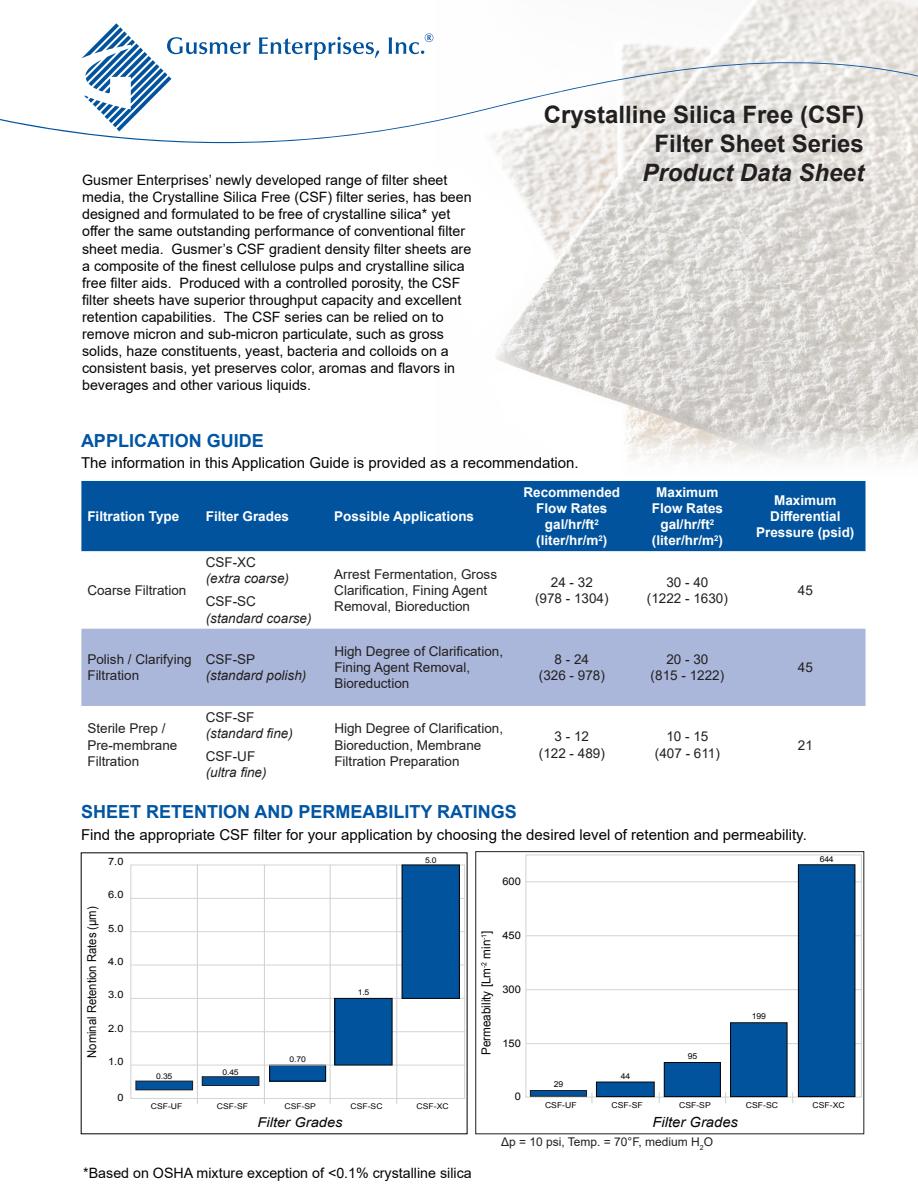
<style>
.page{position:relative;width:918px;height:1188px;background:#fff}
.page>*{position:absolute;margin:0;border:0;box-sizing:border-box;transform-origin:0 0}
.t1{font:700 24px/28.8px "Arial";color:#231f20;text-align:right}
.t2{font:italic 700 24px "Arial";color:#231f20}
.t3{font:700 18px "Arial";color:#0155a2}
.t4{font:15px "Arial";color:#040503}
.t5{font:14.25px/17.1px "Arial";color:#040503}
.t6{font:italic 13.95px "Arial";color:#050504;scale:1.06 1}
.t7{font:13.5px/16.2px "Arial";color:#231f20;text-align:center}
.t8{font:700 13.5px/16.2px "Arial";color:#fff;text-align:center}
.t9{font:italic 13.5px "Arial";color:#231f20}
.t10{font:italic 13.5px "Arial";color:#050504;scale:1.09 1}
.t11{font:12.3px "Arial";color:#050504;scale:.92 1}
.t12{font:12.3px "Arial";color:#050504;scale:.95 1}
.t13{font:12px "Arial";color:#231f20}
.t14{font:10.5px "Arial";color:#050504;scale:1.06 1}
.t15{font:10.05px "Arial";color:#050504;scale:1.09 1}
.t16{font:8.25px "Arial";color:#050504;scale:1.06 1}
.t17{font:7.95px "Arial";color:#050504;scale:1.09 1}
</style>
<div class="page">
<img style="left:433px;top:0;width:485px;height:462px">
<svg style="left:259px;top:37px;width:120px;height:23px"></svg>
<svg style="left:82px;top:23px;width:169px;height:57px"></svg>
<svg style="left:389px;top:33px;width:44px;height:21px"></svg>
<svg style="left:0;top:80px;width:562px;height:102px"></svg>
<svg style="left:557px;top:61px;width:361px;height:31px"></svg>
<div style="left:136px;top:1081px;width:57px;height:9px;background:#01539e"></div>
<div style="left:136px;top:1081px;width:57px;height:9px;border:1px solid #231f20"></div>
<hr style="left:197px;top:865px;width:1px;height:239px;background:#d1d2d4">
<hr style="left:264px;top:865px;width:1px;height:239px;background:#d1d2d4">
<hr style="left:330px;top:865px;width:1px;height:239px;background:#d1d2d4">
<hr style="left:397px;top:865px;width:1px;height:239px;background:#d1d2d4">
<div style="left:131px;top:865px;width:334px;height:234px;border:1px solid #d1d2d4"></div>
<div style="left:270px;top:1065px;width:56px;height:16px;background:#01539e"></div>
<hr style="left:131px;top:1065px;width:334px;height:1px;background:#d1d2d4">
<hr style="left:131px;top:1031px;width:334px;height:1px;background:#d1d2d4">
<hr style="left:131px;top:998px;width:334px;height:1px;background:#d1d2d4">
<hr style="left:131px;top:931px;width:334px;height:1px;background:#d1d2d4">
<div style="left:335px;top:998px;width:57px;height:67px;background:#01539e"></div>
<hr style="left:131px;top:965px;width:334px;height:1px;background:#d1d2d4">
<hr style="left:131px;top:898px;width:333px;height:1px;background:#d1d2d4">
<div style="left:202px;top:1077px;width:57px;height:8px;background:#01539e"></div>
<div style="left:202px;top:1076px;width:57px;height:10px;border:1px solid #231f20"></div>
<div style="left:402px;top:865px;width:57px;height:133px;background:#01539e"></div>
<div style="left:402px;top:865px;width:58px;height:134px;border:1px solid #050504"></div>
<div style="left:526px;top:855px;width:336px;height:242px;border:1px solid #d1d2d4"></div>
<div style="left:596px;top:1082px;width:58px;height:15px;background:#01539e"></div>
<div style="left:596px;top:1082px;width:58px;height:15px;border:1px solid #050504"></div>
<div style="left:664px;top:1063px;width:56px;height:34px;background:#01539e"></div>
<div style="left:664px;top:1062px;width:57px;height:35px;border:1px solid #050504"></div>
<hr style="left:526px;top:1043px;width:335px;height:1px;background:#d1d2d4">
<hr style="left:526px;top:989px;width:335px;height:1px;background:#d1d2d4">
<hr style="left:526px;top:936px;width:335px;height:1px;background:#d1d2d4">
<hr style="left:526px;top:882px;width:335px;height:1px;background:#d1d2d4">
<div style="left:731px;top:1023px;width:56px;height:74px;background:#01539e"></div>
<div style="left:730px;top:1023px;width:57px;height:74px;border:1px solid #050504"></div>
<div style="left:798px;top:865px;width:57px;height:232px;background:#01539e"></div>
<div style="left:798px;top:865px;width:57px;height:232px;border:1px solid #050504"></div>
<div style="left:530px;top:1091px;width:57px;height:5px;background:#01539e"></div>
<div style="left:530px;top:1090px;width:57px;height:7px;border:1px solid #231f20"></div>
<div style="left:81px;top:481px;width:785px;height:70px;background:#01539e"></div>
<svg style="left:81px;top:551px;width:785px;height:78px"></svg>
<div style="left:81px;top:629px;width:785px;height:77px;background:#aab7da"></div>
<p class="t5" style="left:82px;top:171px;width:391px">Gusmer Enterprises’ newly developed range of filter sheet media, the Crystalline Silica Free (CSF) filter series, has been designed and formulated to be free of crystalline silica* yet offer the same outstanding performance of conventional filter sheet media. Gusmer’s CSF gradient density filter sheets are a composite of the finest cellulose pulps and crystalline silica free filter aids. Produced with a controlled porosity, the CSF filter sheets have superior throughput capacity and excellent retention capabilities. The CSF series can be relied on to remove micron and sub-micron particulate, such as gross solids, haze constituents, yeast, bacteria and colloids on a consistent basis, yet preserves color, aromas and flavors in beverages and other various liquids.</p>
<p class="t3" style="left:81px;top:428px;width:184px">APPLICATION GUIDE</p>
<h1 class="t1" style="left:544px;top:101px;width:322px">Crystalline Silica Free (CSF)<br>Filter Sheet Series</h1>
<h1 class="t2" style="left:643px;top:156px;width:223px">Product Data Sheet</h1>
<p class="t4" style="left:81px;top:453px;width:499px">The information in this Application Guide is provided as a recommendation.</p>
<p class="t8" style="left:87px;top:508px;width:93px">Filtration Type</p>
<p class="t8" style="left:206px;top:508px;width:85px">Filter Grades</p>
<p class="t8" style="left:334px;top:508px;width:141px">Possible Applications</p>
<p class="t8" style="left:523px;top:484px;width:98px">Recommended<br>Flow Rates gal/hr/ft<sup>2 </sup>(liter/hr/m<sup>2</sup>)</p>
<p class="t8" style="left:652px;top:484px;width:73px">Maximum<br>Flow Rates gal/hr/ft<sup>2 </sup>(liter/hr/m<sup>2</sup>)</p>
<p class="t8" style="left:756px;top:492px;width:100px">Maximum<br>Differential<br>Pressure (psid)</p>
<p class="t7" style="left:87px;top:582px;width:101px">Coarse Filtration</p>
<p class="t7" style="left:206px;top:554px;width:52px">CSF-XC</p>
<p class="t9" style="left:206px;top:570px;width:85px">(extra coarse)</p>
<p class="t7" style="left:206px;top:593px;width:52px">CSF-SC</p>
<p class="t9" style="left:206px;top:609px;width:107px">(standard coarse)</p>
<p class="t7" style="left:87px;top:651px;width:106px;text-align:left">Polish / Clarifying<br>Filtration</p>
<p class="t7" style="left:206px;top:651px;width:51px">CSF-SP</p>
<p class="t9" style="left:206px;top:667px;width:102px">(standard polish)</p>
<p class="t7" style="left:87px;top:720px;width:92px;text-align:left">Sterile Prep /<br>Pre‑membrane<br>Filtration</p>
<p class="t7" style="left:206px;top:709px;width:50px">CSF-SF</p>
<p class="t9" style="left:206px;top:725px;width:89px">(standard fine)</p>
<p class="t7" style="left:206px;top:748px;width:51px">CSF-UF</p>
<p class="t9" style="left:206px;top:764px;width:62px">(ultra fine)</p>
<p class="t7" style="left:334px;top:566px;width:164px;text-align:left">Arrest Fermentation, Gross<br>Clarification, Fining Agent<br>Removal, Bioreduction</p>
<p class="t7" style="left:535px;top:574px;width:75px">24 - 32<br>(978 - 1304)</p>
<p class="t7" style="left:647px;top:574px;width:83px">30 - 40<br>(1222 - 1630)</p>
<p class="t7" style="left:798px;top:582px;width:17px">45</p>
<p class="t7" style="left:334px;top:643px;width:170px;text-align:left">High Degree of Clarification,<br>Fining Agent Removal,<br>Bioreduction</p>
<p class="t7" style="left:539px;top:651px;width:68px">8 - 24<br>(326 - 978)</p>
<p class="t7" style="left:651px;top:651px;width:75px">20 - 30<br>(815 - 1222)</p>
<p class="t7" style="left:798px;top:659px;width:17px">45</p>
<p class="t7" style="left:334px;top:720px;width:170px;text-align:left">High Degree of Clarification,<br>Bioreduction, Membrane<br>Filtration Preparation</p>
<p class="t7" style="left:539px;top:728px;width:68px">3 - 12<br>(122 - 489)</p>
<p class="t7" style="left:655px;top:728px;width:67px">10 - 15 (407 - 611)</p>
<p class="t7" style="left:798px;top:737px;width:17px">21</p>
<p class="t3" style="left:81px;top:799px;width:437px">SHEET RETENTION AND PERMEABILITY RATINGS</p>
<p class="t4" style="left:81px;top:824px;width:727px">Find the appropriate CSF filter for your application by choosing the desired level of retention and permeability.</p>
<p class="t11" style="left:84px;top:1058px;width:166px;rotate:-90deg">Nominal Retention Rates (µm)</p>
<p class="t15" style="left:108px;top:855px;width:16px">7.0</p>
<p class="t15" style="left:108px;top:888px;width:16px">6.0</p>
<p class="t15" style="left:108px;top:922px;width:16px">5.0</p>
<p class="t15" style="left:108px;top:955px;width:16px">4.0</p>
<p class="t15" style="left:108px;top:988px;width:16px">3.0</p>
<p class="t15" style="left:108px;top:1022px;width:16px">2.0</p>
<p class="t15" style="left:108px;top:1055px;width:16px">1.0</p>
<p class="t17" style="left:156px;top:1071px;width:16px">0.35</p>
<p class="t17" style="left:223px;top:1067px;width:16px">0.45</p>
<p class="t17" style="left:290px;top:1054px;width:16px">0.70</p>
<p class="t17" style="left:358px;top:987px;width:12px">1.5</p>
<p class="t17" style="left:425px;top:855px;width:12px">5.0</p>
<p class="t14" style="left:502px;top:874px;width:19px">600</p>
<p class="t12" style="left:478px;top:1055px;width:133px;rotate:-90deg">Permeability [Lm<sup>-2</sup> min<sup>-1</sup>]</p>
<p class="t14" style="left:502px;top:928px;width:19px">450</p>
<p class="t14" style="left:502px;top:983px;width:19px">300</p>
<p class="t14" style="left:502px;top:1036px;width:19px">150</p>
<p class="t16" style="left:554px;top:1079px;width:10px">29</p>
<p class="t16" style="left:621px;top:1070px;width:10px">44</p>
<p class="t16" style="left:688px;top:1051px;width:10px">95</p>
<p class="t16" style="left:752px;top:1011px;width:15px">199</p>
<p class="t16" style="left:820px;top:853px;width:15px">644</p>
<p class="t15" style="left:117px;top:1091px;width:7px">0</p>
<p class="t17" style="left:151px;top:1101px;width:30px">CSF-UF</p>
<p class="t17" style="left:217px;top:1101px;width:30px">CSF-SF</p>
<p class="t17" style="left:284px;top:1101px;width:30px">CSF-SP</p>
<p class="t17" style="left:351px;top:1101px;width:31px">CSF-SC</p>
<p class="t17" style="left:417px;top:1101px;width:31px">CSF-XC</p>
<p class="t14" style="left:515px;top:1089px;width:7px">0</p>
<p class="t16" style="left:545px;top:1100px;width:31px">CSF-UF</p>
<p class="t16" style="left:612px;top:1100px;width:31px">CSF-SF</p>
<p class="t16" style="left:679px;top:1100px;width:31px">CSF-SP</p>
<p class="t16" style="left:746px;top:1100px;width:32px">CSF-SC</p>
<p class="t16" style="left:813px;top:1100px;width:32px">CSF-XC</p>
<p class="t10" style="left:258px;top:1113px;width:80px">Filter Grades</p>
<p class="t6" style="left:653px;top:1113px;width:82px">Filter Grades</p>
<p class="t13" style="left:501px;top:1133px;width:213px">Δp = 10 psi, Temp. = 70°F, medium H<sub>2</sub>O</p>
<p class="t5" style="left:83px;top:1164px;width:390px">*Based on OSHA mixture exception of &lt;0.1% crystalline silica</p>
</div>
